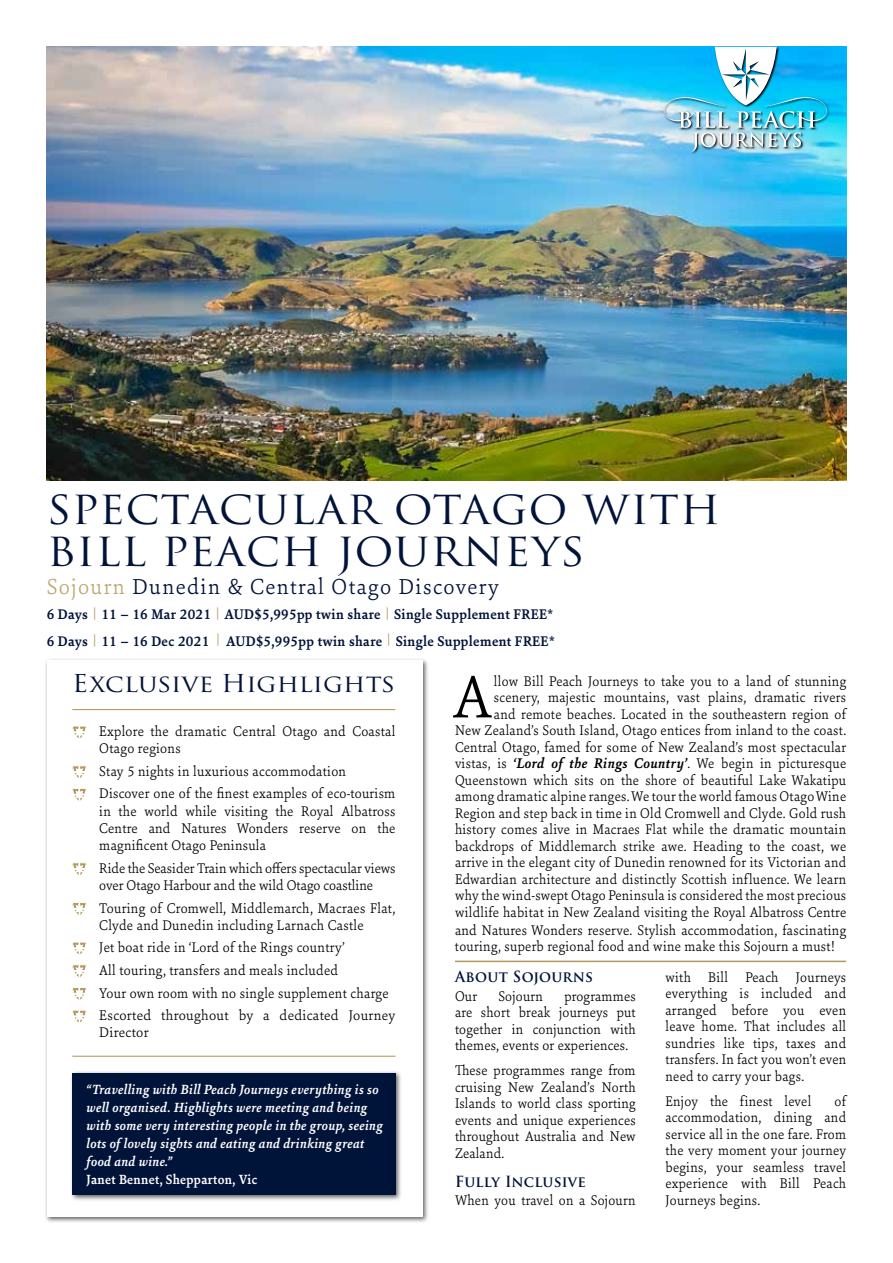
<style>
.page{position:relative;width:893px;height:1263px;background:#fff}
.page>*{position:absolute;margin:0;border:0;box-sizing:border-box;transform-origin:0 0}
.t1{font:300 64.5px "Sina Nova";color:#000}
.t2{font:39px/42px "Trajan Pro";letter-spacing:.01em;color:#001339;scale:1.1 1}
.t3{font:24px "Trajan Pro";letter-spacing:.005em;color:#001339;scale:1.1 1}
.t4{font:300 23.25px "Sina Nova";letter-spacing:.06em;color:#001339}
.t5{font:300 15px/16.5px "Sina Nova";letter-spacing:.02em;color:#000;text-align:justify;scale:.96 1}
.t6{font:300 15px/17.2px "Sina Nova";letter-spacing:.02em;color:#000}
.t7{font:700 15px "Sina Nova";letter-spacing:.02em;color:#001339}
.t8{font:300 15px/17.2px "Sina Nova";color:#000;text-align:center}
.t9{font:700 15px "Trajan Pro";letter-spacing:.02em;color:#001339}
.t10{font:italic 700 14.25px/18px "Sina Nova";letter-spacing:.02em;color:#fff;scale:.95 1}
.t11{font:700 14.25px "Sina Nova";letter-spacing:.02em;color:#fff;scale:.95 1}
.t12{font:12.3px "Helvetica Neue";color:#b4975a;scale:.95 1}
.s1{color:#bfa772}
.s2{font-weight:700;font-style:italic}
</style>
<div class="page">
<div style="left:45px;top:658px;width:385px;height:565px;background:#000;opacity:.6"></div>
<div style="left:47px;top:660px;width:376px;height:556px;background:#fff"></div>
<hr style="left:72px;top:709px;width:323px;height:1px;background:#b4975a">
<hr style="left:72px;top:1056px;width:323px;height:1px;background:#b4975a">
<img style="left:47px;top:47px;width:799px;height:433px">
<div style="left:70px;top:1071px;width:332px;height:130px;background:#000;opacity:.6"></div>
<div style="left:72px;top:1073px;width:323px;height:122px;background:#001339"></div>
<svg style="left:73px;top:903px;width:13px;height:12px"></svg>
<svg style="left:73px;top:863px;width:13px;height:13px"></svg>
<svg style="left:73px;top:788px;width:13px;height:13px"></svg>
<svg style="left:73px;top:766px;width:13px;height:13px"></svg>
<svg style="left:73px;top:942px;width:13px;height:13px"></svg>
<hr style="left:455px;top:961px;width:391px;height:1px;background:#b4975a">
<svg style="left:663px;top:46px;width:167px;height:109px"></svg>
<img style="left:664px;top:47px;width:163px;height:105px">
<svg style="left:73px;top:726px;width:13px;height:13px"></svg>
<svg style="left:73px;top:1010px;width:13px;height:13px"></svg>
<svg style="left:73px;top:988px;width:13px;height:12px"></svg>
<svg style="left:73px;top:965px;width:13px;height:13px"></svg>
<h2 class="t2" style="left:47px;top:488px;width:614px">SPECTACULAR OTAGO WITH<br>BILL PEACH JOURNEYS</h2>
<h3 class="t4" style="left:47px;top:571px;width:454px"><span class="s1">Sojourn</span> Dunedin &amp; Central Otago Discovery</h3>
<p class="t12" style="left:94px;top:604px;width:4px">|</p>
<p class="t12" style="left:217px;top:604px;width:4px">|</p>
<p class="t12" style="left:386px;top:604px;width:4px">|</p>
<p class="t7" style="left:47px;top:631px;width:509px">6 Days 11 – 16 Dec 2021 AUD$5,995pp twin share Single Supplement FREE*</p>
<p class="t7" style="left:47px;top:604px;width:508px">6 Days 11 – 16 Mar 2021 AUD$5,995pp twin share Single Supplement FREE*</p>
<p class="t12" style="left:94px;top:630px;width:4px">|</p>
<p class="t12" style="left:217px;top:630px;width:4px">|</p>
<p class="t12" style="left:388px;top:630px;width:4px">|</p>
<h3 class="t3" style="left:72px;top:668px;width:295px">Exclusive Highlights</h3>
<p class="t6" style="left:99px;top:722px;width:298px;text-indent:-27px">* Explore the dramatic Central Otago and Coastal<br>Otago regions</p>
<p class="t6" style="left:72px;top:759px;width:325px;line-height:22.5px">* Stay 5 nights in luxurious accommodation<br>* Discover one of the finest examples of eco-tourism</p>
<p class="t6" style="left:99px;top:802px;width:298px;text-align:justify">in the world while visiting the Royal Albatross Centre and Natures Wonders reserve on the magnificent Otago Peninsula</p>
<p class="t8" style="left:72px;top:859px;width:325px">* Ride the Seasider Train which offers spectacular views over Otago Harbour and the wild Otago coastline</p>
<p class="t6" style="left:72px;top:899px;width:325px;text-align:center">* Touring of Cromwell, Middlemarch, Macraes Flat,<br>Clyde and Dunedin including Larnach Castle</p>
<p class="t6" style="left:72px;top:936px;width:325px;line-height:22.5px">* Jet boat ride in ‘Lord of the Rings country’<br>* All touring, transfers and meals included<br>* Your own room with no single supplement charge * Escorted throughout by a dedicated Journey</p>
<p class="t6" style="left:99px;top:1023px;width:51px">Director</p>
<p class="t10" style="left:87px;top:1080px;width:313px">“Travelling with Bill Peach Journeys everything is so well organised. Highlights were meeting and being with some very interesting people in the group, seeing lots of lovely sights and eating and drinking great food and wine.”</p>
<p class="t11" style="left:87px;top:1169px;width:181px">Janet Bennet, Shepparton, Vic</p>
<p class="t5" style="left:494px;top:672px;width:368px">llow Bill Peach Journeys to take you to a land of stunning</p>
<p class="t5" style="left:494px;top:688px;width:368px">scenery, majestic mountains, vast plains, dramatic rivers</p>
<p class="t5" style="left:494px;top:705px;width:368px">and remote beaches. Located in the southeastern region of</p>
<p class="t5" style="left:455px;top:721px;width:409px">New Zealand’s South Island, Otago entices from inland to the coast.</p>
<p class="t5" style="left:455px;top:738px;width:409px">Central Otago, famed for some of New Zealand’s most spectacular</p>
<p class="t5" style="left:455px;top:754px;width:409px">vistas, is <span class="s2">‘Lord of the Rings Country’</span>. We begin in picturesque</p>
<p class="t5" style="left:455px;top:771px;width:409px">Queenstown which sits on the shore of beautiful Lake Wakatipu</p>
<p class="t5" style="left:455px;top:787px;width:409px">among dramatic alpine ranges. We tour the world famous Otago Wine</p>
<p class="t5" style="left:455px;top:804px;width:409px">Region and step back in time in Old Cromwell and Clyde. Gold rush</p>
<p class="t5" style="left:455px;top:820px;width:409px">history comes alive in Macraes Flat while the dramatic mountain</p>
<p class="t5" style="left:455px;top:837px;width:409px">backdrops of Middlemarch strike awe. Heading to the coast, we</p>
<p class="t5" style="left:455px;top:853px;width:409px">arrive in the elegant city of Dunedin renowned for its Victorian and</p>
<p class="t5" style="left:455px;top:870px;width:409px">Edwardian architecture and distinctly Scottish influence. We learn</p>
<p class="t5" style="left:455px;top:886px;width:409px">why the wind-swept Otago Peninsula is considered the most precious</p>
<p class="t5" style="left:455px;top:904px;width:409px">wildlife habitat in New Zealand visiting the Royal Albatross Centre</p>
<p class="t6" style="left:455px;top:921px;width:393px">and Natures Wonders reserve. Stylish accommodation, fascinating</p>
<p class="t5" style="left:455px;top:937px;width:397px">touring, superb regional food and wine make this Sojourn a must!</p>
<h1 class="t1" style="left:453px;top:654px;width:41px">A</h1>
<p class="t9" style="left:455px;top:967px;width:140px">About Sojourns</p>
<p class="t5" style="left:455px;top:987px;width:25px">Our</p>
<p class="t5" style="left:498px;top:987px;width:48px">Sojourn</p>
<p class="t5" style="left:455px;top:987px;width:190px;text-indent:109px">programmes are short break journeys put together in conjunction with themes, events or experiences.</p>
<p class="t5" style="left:455px;top:1061px;width:190px">These programmes range from cruising New Zealand’s North Islands to world class sporting events and unique experiences throughout Australia and New Zealand.</p>
<p class="t9" style="left:455px;top:1172px;width:132px">Fully Inclusive</p>
<p class="t5" style="left:455px;top:1191px;width:190px">When you travel on a Sojourn</p>
<p class="t5" style="left:665px;top:968px;width:190px">with Bill Peach Journeys everything is included and arranged before you even leave home. That includes all sundries like tips, taxes and transfers. In fact you won’t even need to carry your bags.</p>
<p class="t5" style="left:665px;top:1092px;width:153px">Enjoy the finest level</p>
<p class="t5" style="left:665px;top:1092px;width:190px;text-indent:169px">of accommodation, dining and service all in the one fare. From the very moment your journey begins, your seamless travel experience with Bill Peach Journeys begins.</p>
</div>
